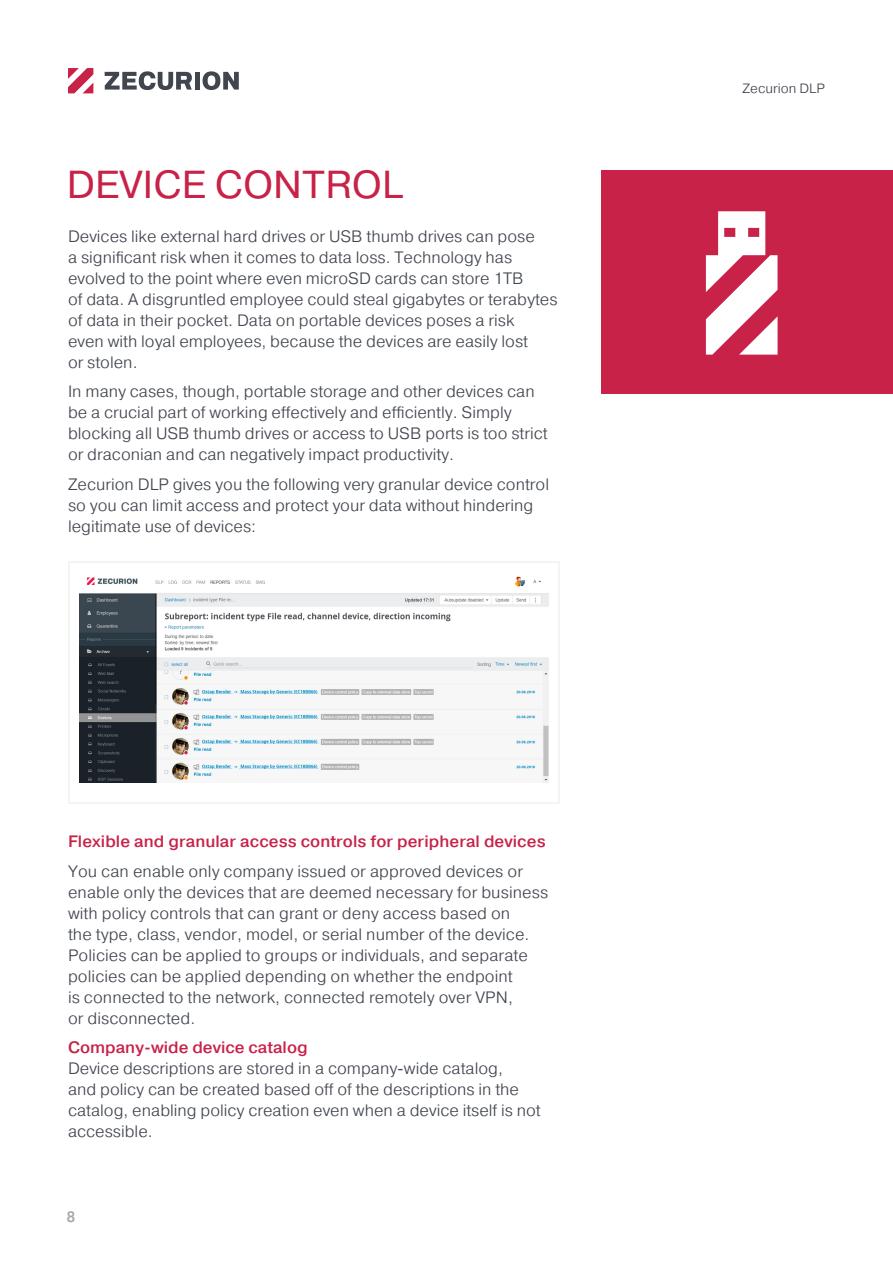
<style>
.page{position:relative;width:893px;height:1263px;background:#fff}
.page>*{position:absolute;margin:0;border:0;box-sizing:border-box;transform-origin:0 0}
.Заголовки_основные{font:39px "Pragmatica";letter-spacing:.01em;color:#c82249}
.bull{font:300 16.5px/21px "Pragmatica";color:#40454e}
.bull-2{font:500 16.5px "Pragmatica";letter-spacing:.005em;color:#c82249}
.t1{font:500 15px "Pragmatica";color:#a8a9ad}
.t2{font:300 13.5px "Pragmatica";color:#40454e}
</style>
<div class="page">
<svg style="left:68px;top:68px;width:25px;height:25px"></svg>
<div style="left:195px;top:72px;width:5px;height:18px;background:#40454e"></div>
<svg style="left:202px;top:71px;width:37px;height:20px"></svg>
<svg style="left:105px;top:71px;width:87px;height:19px"></svg>
<div style="left:601px;top:170px;width:292px;height:224px;background:#c82249"></div>
<svg style="left:706px;top:211px;width:71px;height:144px"></svg>
<img style="left:79px;top:576px;width:470px;height:206px">
<div style="left:68px;top:561px;width:492px;height:243px;border:2px solid #f0f1f2"></div>
<p class="Заголовки_основные" style="left:67px;top:160px;width:338px">DEVICE CONTROL</p>
<p class="bull" style="left:68px;top:225px;width:491px">Devices like external hard drives or USB thumb drives can pose<br>a significant risk when it comes to data loss. Technology has evolved to the point where even microSD cards can store 1TB<br>of data. A disgruntled employee could steal gigabytes or terabytes of data in their pocket. Data on portable devices poses a risk<br>even with loyal employees, because the devices are easily lost<br>or stolen.</p>
<p class="bull" style="left:68px;top:381px;width:481px">In many cases, though, portable storage and other devices can be a crucial part of working effectively and efficiently. Simply blocking all USB thumb drives or access to USB ports is too strict or draconian and can negatively impact productivity.</p>
<p class="bull" style="left:68px;top:473px;width:483px">Zecurion DLP gives you the following very granular device control so you can limit access and protect your data without hindering legitimate use of devices:</p>
<p class="bull-2" style="left:68px;top:831px;width:479px">Flexible and granular access controls for peripheral devices</p>
<p class="bull" style="left:68px;top:860px;width:482px">You can enable only company issued or approved devices or enable only the devices that are deemed necessary for business with policy controls that can grant or deny access based on<br>the type, class, vendor, model, or serial number of the device.<br>Policies can be applied to groups or individuals, and separate policies can be applied depending on whether the endpoint<br>is connected to the network, connected remotely over VPN,<br>or disconnected.</p>
<p class="bull-2" style="left:68px;top:1037px;width:241px">Company-wide device catalog</p>
<p class="bull" style="left:68px;top:1058px;width:474px">Device descriptions are stored in a company-wide catalog,<br>and policy can be created based off of the descriptions in the catalog, enabling policy creation even when a device itself is not accessible.</p>
<p class="t1" style="left:67px;top:1208px;width:10px">8</p>
<p class="t2" style="left:742px;top:80px;width:84px">Zecurion DLP</p>
</div>
